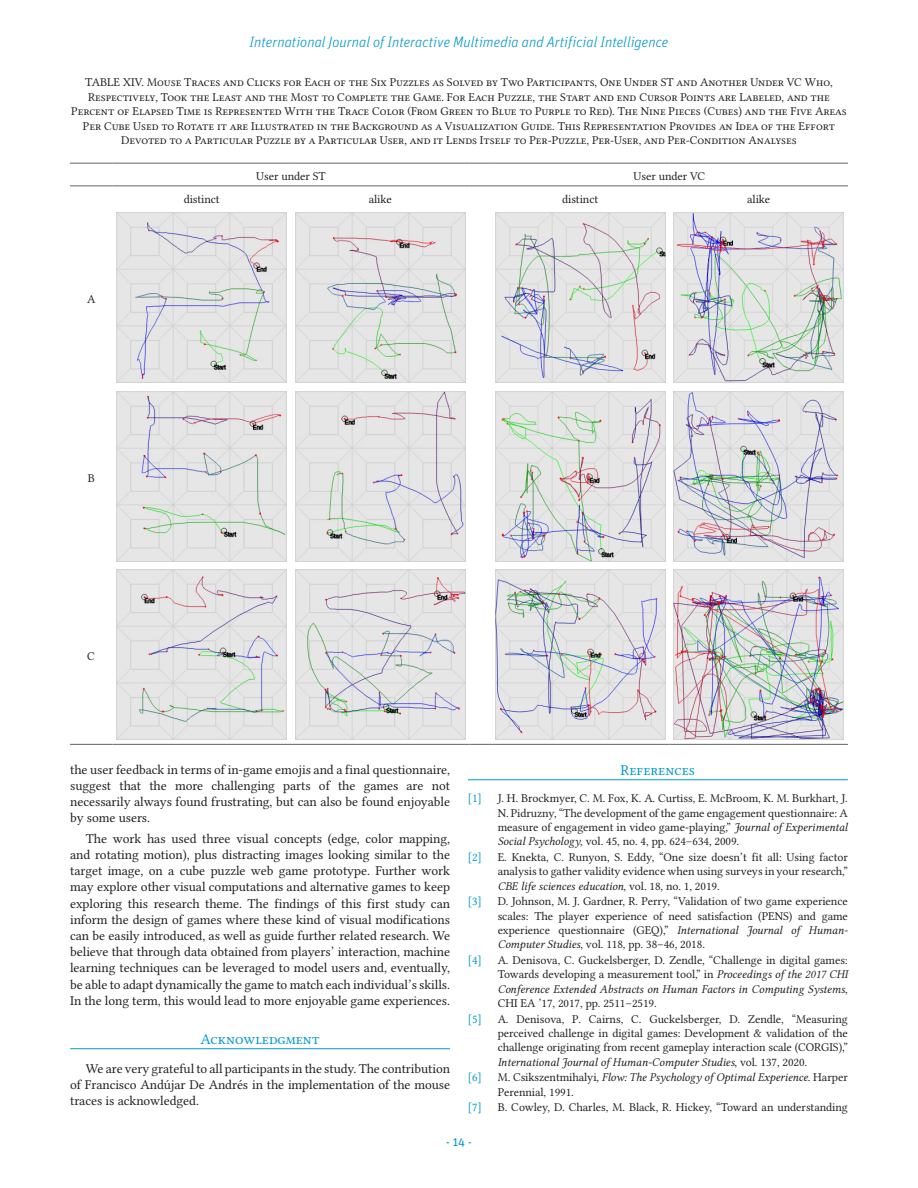
<style>
.page{position:relative;width:918px;height:1188px;background:#fff}
.page>*{position:absolute;margin:0;border:0;box-sizing:border-box;transform-origin:0 0}
.t1{font:italic 300 15px "Unit OT";color:#0098cd}
.Aptdo_Referencias{font:15px "Libertinus Serif";color:#0098cd}
.Texto{font:13.5px/16.2px "Libertinus Serif";letter-spacing:.055em;color:#231f20;text-align:justify}
.TítuloTabla{font:12px/14.4px "Libertinus Serif";letter-spacing:-.005em;color:#231f20;text-align:justify}
.TextoTablaCentrado{font:12px "Libertinus Serif";letter-spacing:-.005em;color:#231f20}
.t2{font:12px "Libertinus Serif";color:#0098cd}
.t3{font:12px "Unit OT";color:#0098cd}
.s1{font-style:italic}
</style>
<div class="page">
<hr style="left:70px;top:1048px;width:380px;height:1px;background:#0098cd">
<hr style="left:468px;top:779px;width:380px;height:1px;background:#0098cd">
<hr style="left:70px;top:163px;width:42px;height:1px;background:#636366">
<hr style="left:112px;top:163px;width:179px;height:1px;background:#636366">
<hr style="left:291px;top:163px;width:179px;height:1px;background:#636366">
<svg style="left:470px;top:163px;width:21px;height:1px"></svg>
<hr style="left:491px;top:163px;width:178px;height:1px;background:#636366">
<hr style="left:669px;top:163px;width:179px;height:1px;background:#636366">
<hr style="left:70px;top:185px;width:42px;height:1px;background:#636366">
<hr style="left:112px;top:185px;width:179px;height:1px;background:#636366">
<hr style="left:291px;top:185px;width:179px;height:1px;background:#636366">
<svg style="left:470px;top:185px;width:21px;height:1px"></svg>
<hr style="left:491px;top:185px;width:178px;height:1px;background:#636366">
<hr style="left:669px;top:185px;width:179px;height:1px;background:#636366">
<hr style="left:70px;top:744px;width:42px;height:1px;background:#636366">
<hr style="left:112px;top:744px;width:179px;height:1px;background:#636366">
<hr style="left:291px;top:744px;width:179px;height:1px;background:#636366">
<svg style="left:470px;top:744px;width:21px;height:1px"></svg>
<hr style="left:491px;top:744px;width:178px;height:1px;background:#636366">
<hr style="left:669px;top:744px;width:179px;height:1px;background:#636366">
<img style="left:117px;top:213px;width:170px;height:170px">
<img style="left:295px;top:213px;width:170px;height:170px">
<img style="left:495px;top:213px;width:170px;height:170px">
<img style="left:674px;top:213px;width:170px;height:170px">
<img style="left:117px;top:391px;width:170px;height:171px">
<img style="left:295px;top:391px;width:170px;height:171px">
<img style="left:495px;top:391px;width:170px;height:171px">
<img style="left:674px;top:391px;width:170px;height:171px">
<img style="left:117px;top:570px;width:170px;height:170px">
<img style="left:295px;top:570px;width:170px;height:170px">
<img style="left:495px;top:570px;width:170px;height:170px">
<img style="left:674px;top:570px;width:170px;height:170px">
<p class="t1" style="left:250px;top:33px;width:420px">International Journal of Interactive Multimedia and Artificial Intelligence</p>
<p class="TítuloTabla" style="left:71px;top:75px;width:777px;text-align:center">TABLE XIV. Mouse Traces and Clicks for Each of the Six Puzzles as Solved by Two Participants, One Under ST and Another Under VC Who, Respectively, Took the Least and the Most to Complete the Game. For Each Puzzle, the Start and end Cursor Points are Labeled, and the Percent of Elapsed Time is Represented With the Trace Color (From Green to Blue to Purple to Red). The Nine Pieces (Cubes) and the Five Areas Per Cube Used to Rotate it are Illustrated in the Background as a Visualization Guide. This Representation Provides an Idea of the Effort Devoted to a Particular Puzzle by a Particular User, and it Lends Itself to Per-Puzzle, Per-User, and Per-Condition Analyses</p>
<p class="TextoTablaCentrado" style="left:256px;top:169px;width:71px">User under ST</p>
<p class="TextoTablaCentrado" style="left:634px;top:169px;width:73px">User under VC</p>
<p class="TextoTablaCentrado" style="left:184px;top:191px;width:38px">distinct</p>
<p class="TextoTablaCentrado" style="left:369px;top:191px;width:25px">alike</p>
<p class="TextoTablaCentrado" style="left:562px;top:191px;width:38px">distinct</p>
<p class="TextoTablaCentrado" style="left:747px;top:191px;width:25px">alike</p>
<p class="TextoTablaCentrado" style="left:87px;top:292px;width:10px">A</p>
<p class="TextoTablaCentrado" style="left:88px;top:471px;width:9px">B</p>
<p class="TextoTablaCentrado" style="left:87px;top:649px;width:9px">C</p>
<p class="Texto" style="left:70px;top:761px;width:381px">the user feedback in terms of in-game emojis and a final questionnaire, suggest that the more challenging parts of the games are not necessarily always found frustrating, but can also be found enjoyable by some users.</p>
<p class="Texto" style="left:70px;top:830px;width:381px;text-indent:16px">The work has used three visual concepts (edge, color mapping, and rotating motion), plus distracting images looking similar to the target image, on a cube puzzle web game prototype. Further work may explore other visual computations and alternative games to keep exploring this research theme. The findings of this first study can inform the design of games where these kind of visual modifications can be easily introduced, as well as guide further related research. We believe that through data obtained from players’ interaction, machine learning techniques can be leveraged to model users and, eventually, be able to adapt dynamically the game to match each individual’s skills.<br>In the long term, this would lead to more enjoyable game experiences.</p>
<p class="Aptdo_Referencias" style="left:200px;top:1030px;width:121px">Acknowledgment</p>
<p class="Texto" style="left:70px;top:1060px;width:381px;text-indent:16px">We are very grateful to all participants in the study. The contribution of Francisco Andújar De Andrés in the implementation of the mouse traces is acknowledged.</p>
<p class="Aptdo_Referencias" style="left:621px;top:761px;width:76px">References</p>
<p class="t2" style="left:468px;top:791px;width:16px">[1]</p>
<p class="TítuloTabla" style="left:498px;top:791px;width:352px">J. H. Brockmyer, C. M. Fox, K. A. Curtiss, E. McBroom, K. M. Burkhart, J.<br>N. Pidruzny, “The development of the game engagement questionnaire: A measure of engagement in video game-playing,” <span class="s1">Journal of Experimental Social Psychology</span>, vol. 45, no. 4, pp. 624–634, 2009.</p>
<p class="t2" style="left:468px;top:850px;width:16px">[2]</p>
<p class="TítuloTabla" style="left:498px;top:850px;width:352px">E. Knekta, C. Runyon, S. Eddy, “One size doesn’t fit all: Using factor analysis to gather validity evidence when using surveys in your research,” <span class="s1">CBE life sciences education</span>, vol. 18, no. 1, 2019.</p>
<p class="t2" style="left:468px;top:894px;width:16px">[3]</p>
<p class="TítuloTabla" style="left:498px;top:894px;width:352px">D. Johnson, M. J. Gardner, R. Perry, “Validation of two game experience scales: The player experience of need satisfaction (PENS) and game experience questionnaire (GEQ),” <span class="s1">International Journal of Human-Computer Studies</span>, vol. 118, pp. 38–46, 2018.</p>
<p class="t2" style="left:468px;top:953px;width:16px">[4]</p>
<p class="TítuloTabla" style="left:498px;top:953px;width:352px">A. Denisova, C. Guckelsberger, D. Zendle, “Challenge in digital games:<br>Towards developing a measurement tool,” in <span class="s1">Proceedings of the 2017 CHI Conference Extended Abstracts on Human Factors in Computing Systems</span>, CHI EA ’17, 2017, pp. 2511–2519.</p>
<p class="t2" style="left:468px;top:1011px;width:16px">[5]</p>
<p class="TítuloTabla" style="left:498px;top:1011px;width:352px">A. Denisova, P. Cairns, C. Guckelsberger, D. Zendle, “Measuring perceived challenge in digital games: Development &amp; validation of the challenge originating from recent gameplay interaction scale (CORGIS),” <span class="s1">International Journal of Human-Computer Studies</span>, vol. 137, 2020.</p>
<p class="t2" style="left:468px;top:1070px;width:16px">[6]</p>
<p class="TítuloTabla" style="left:498px;top:1070px;width:352px">M. Csikszentmihalyi, <span class="s1">Flow: The Psychology of Optimal Experience</span>. Harper<br>Perennial, 1991.</p>
<p class="t2" style="left:468px;top:1100px;width:16px">[7]</p>
<p class="TítuloTabla" style="left:498px;top:1100px;width:352px">B. Cowley, D. Charles, M. Black, R. Hickey, “Toward an understanding</p>
<p class="t3" style="left:446px;top:1135px;width:27px">- 14 -</p>
</div>
